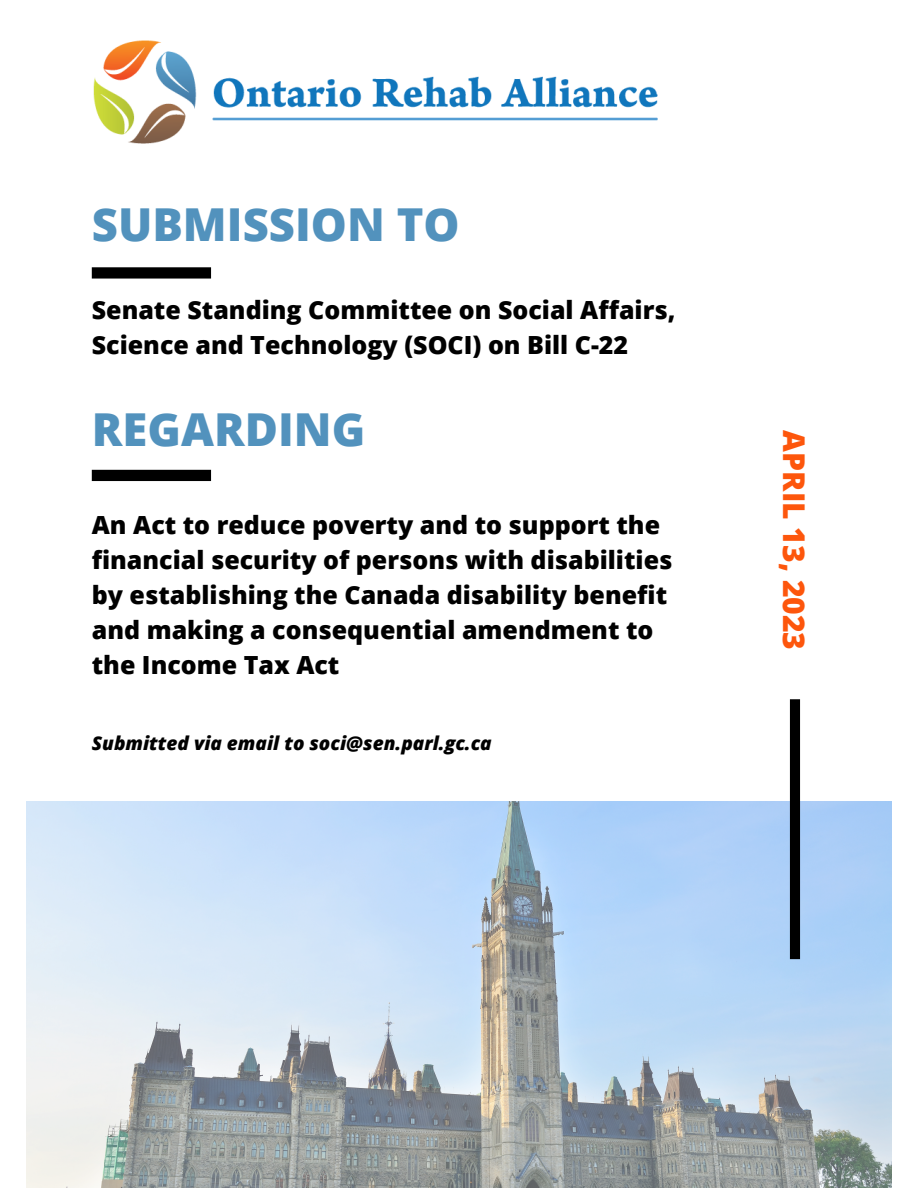
<style>
.page{position:relative;width:918px;height:1188px;background:#fff}
.page>*{position:absolute;margin:0;border:0;box-sizing:border-box;transform-origin:0 0}
.t1{font:800 45.45px "Open Sans";color:#5292bd}
.t2{font:800 30px "Open Sans";color:#fd560c}
.t3{font:800 25.05px/34.8px "Open Sans";color:#000}
.t4{font:italic 800 19.05px "Open Sans";color:#000}
</style>
<div class="page">
<img style="left:27px;top:801px;width:865px;height:387px">
<div style="left:92px;top:267px;width:119px;height:12px;background:#000"></div>
<div style="left:790px;top:699px;width:10px;height:260px;background:#000"></div>
<img style="left:93px;top:40px;width:565px;height:104px">
<div style="left:92px;top:470px;width:119px;height:11px;background:#000"></div>
<h1 class="t1" style="left:92px;top:193px;width:369px">SUBMISSION TO</h1>
<p class="t3" style="left:92px;top:292px;width:585px">Senate Standing Committee on Social Affairs,<br>Science and Technology (SOCI) on Bill C-22</p>
<h1 class="t1" style="left:92px;top:398px;width:275px">REGARDING</h1>
<p class="t3" style="left:92px;top:507px;width:582px">An Act to reduce poverty and to support the financial security of persons with disabilities by establishing the Canada disability benefit and making a consequential amendment to the Income Tax Act</p>
<p class="t4" style="left:92px;top:730px;width:402px">Submitted via email to soci@sen.parl.gc.ca</p>
<p class="t2" style="left:815px;top:430px;width:221px;rotate:90deg">APRIL 13, 2023</p>
</div>
